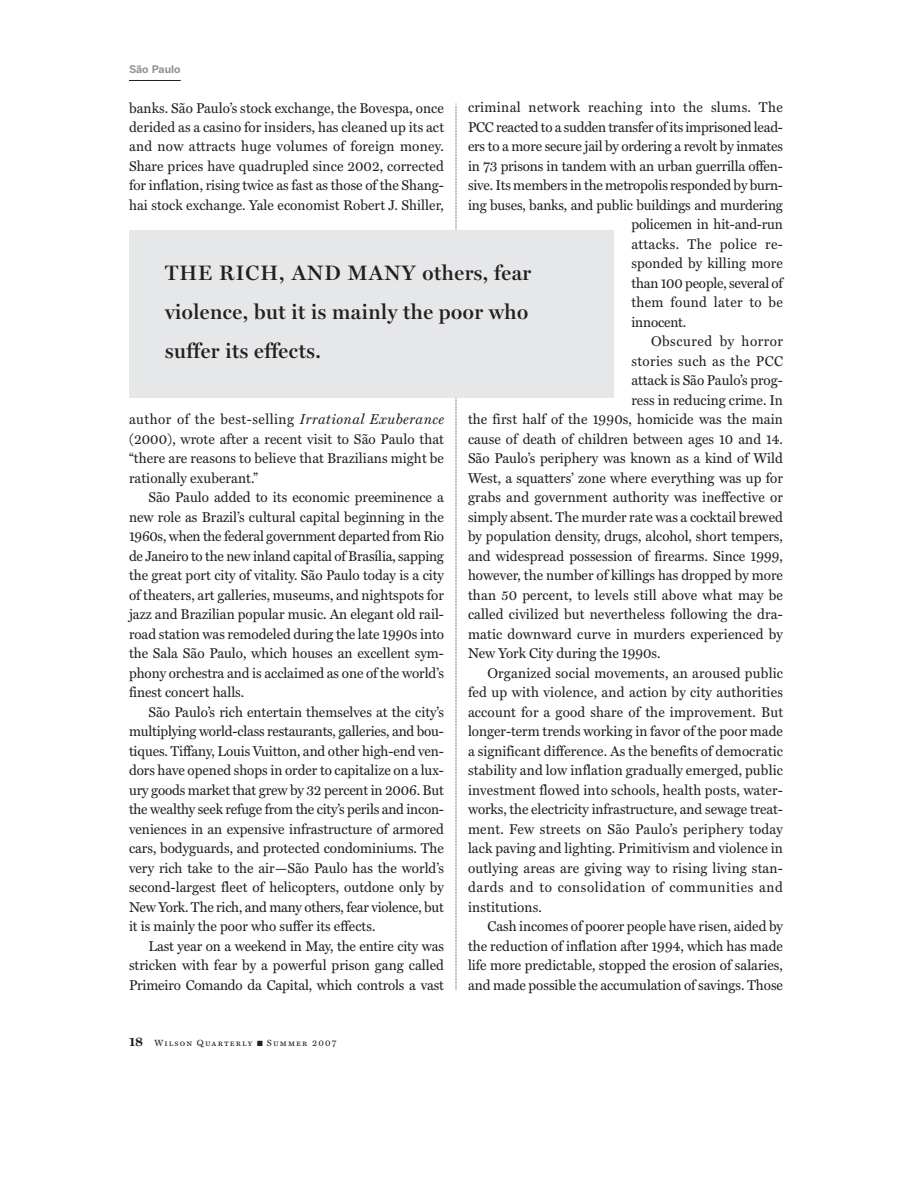
<style>
.page{position:relative;width:918px;height:1188px;background:#fff}
.page>*{position:absolute;margin:0;border:0;box-sizing:border-box;transform-origin:0 0}
.t1{font:600 21px/39px "Miller Display";letter-spacing:.025em;color:#231f20}
.t2{font:14.25px/19.5px "Miller Text";color:#231f20;text-align:justify;scale:.96 1}
.t3{font:14.25px "Miller Text";letter-spacing:.025em;color:#231f20;scale:.96 1}
.t4{font:14.25px "Miller Text";letter-spacing:-.02em;color:#231f20;scale:.96 1}
.t5{font:14.25px "Miller Text";letter-spacing:.02em;color:#231f20;scale:.96 1}
.t6{font:14.25px "Miller Text";letter-spacing:.04em;color:#231f20;scale:.96 1}
.t7{font:14.25px "Miller Text";letter-spacing:.035em;color:#231f20;scale:.96 1}
.t8{font:700 10.5px "Benton Sans";color:#939598}
.t9{font:9px "Miller Text Roman SC";letter-spacing:.125em;color:#231f20}
.s1{font-style:italic}
.s2{font-family:"Miller Text";font-weight:700;font-size:13.5px}
</style>
<div class="page">
<hr style="left:129px;top:80px;width:52px;height:1px;background:#231f20">
<svg style="left:456px;top:104px;width:1px;height:887px"></svg>
<div style="left:129px;top:230px;width:485px;height:168px;background:#e6e7e9"></div>
<p class="t8" style="left:129px;top:65px;width:53px">São Paulo</p>
<p class="t2" style="left:129px;top:99px;width:330px">banks. São Paulo’s stock exchange, the Bovespa, once derided as a casino for insiders, has cleaned up its act and now attracts huge volumes of foreign money.<br>Share prices have quadrupled since 2002, corrected for inflation, rising twice as fast as those of the Shang&shy;hai stock exchange. Yale economist Robert J. Shiller,</p>
<p class="t3" style="left:468px;top:102px;width:330px">criminal network reaching into the slums. The</p>
<p class="t4" style="left:468px;top:121px;width:330px">PCC reacted to a sudden transfer of its imprisoned lead-</p>
<p class="t2" style="left:468px;top:138px;width:330px">ers to a more secure jail by ordering a revolt by inmates</p>
<p class="t2" style="left:468px;top:157px;width:330px">in 73 prisons in tandem with an urban guerrilla offen-</p>
<p class="t2" style="left:468px;top:177px;width:330px">sive. Its members in the metropolis responded by burn-</p>
<p class="t2" style="left:468px;top:196px;width:330px">ing buses, banks, and public buildings and murdering</p>
<p class="t2" style="left:632px;top:216px;width:159px">policemen in hit-and-run</p>
<p class="t3" style="left:632px;top:238px;width:159px">attacks. The police re-</p>
<p class="t2" style="left:632px;top:255px;width:159px">sponded by killing more</p>
<p class="t2" style="left:632px;top:274px;width:159px">than 100 people, several of</p>
<p class="t3" style="left:632px;top:297px;width:159px">them found later to be</p>
<p class="t2" style="left:632px;top:313px;width:59px">innocent.</p>
<p class="t7" style="left:651px;top:336px;width:139px">Obscured by horror</p>
<p class="t3" style="left:632px;top:355px;width:159px">stories such as the PCC</p>
<p class="t2" style="left:632px;top:372px;width:159px">attack is São Paulo’s prog-</p>
<p class="t2" style="left:632px;top:391px;width:159px">ress in reducing crime. In</p>
<p class="t2" style="left:468px;top:411px;width:330px">the first half of the 1990s, homicide was the main</p>
<p class="t2" style="left:468px;top:430px;width:330px">cause of death of children between ages 10 and 14.</p>
<p class="t2" style="left:468px;top:450px;width:330px">São Paulo’s periphery was known as a kind of Wild</p>
<p class="t2" style="left:468px;top:469px;width:330px">West, a squatters’ zone where everything was up for</p>
<p class="t2" style="left:468px;top:489px;width:330px">grabs and government authority was ineffective or</p>
<p class="t2" style="left:468px;top:508px;width:330px">simply absent. The murder rate was a cocktail brewed</p>
<p class="t2" style="left:468px;top:528px;width:330px">by population density, drugs, alcohol, short tempers,</p>
<p class="t2" style="left:468px;top:547px;width:330px">and widespread possession of firearms. Since 1999,</p>
<p class="t2" style="left:468px;top:567px;width:330px">however, the number of killings has dropped by more</p>
<p class="t2" style="left:468px;top:586px;width:330px">than 50 percent, to levels still above what may be</p>
<p class="t2" style="left:468px;top:606px;width:330px">called civilized but nevertheless following the dra-</p>
<p class="t2" style="left:468px;top:625px;width:330px">matic downward curve in murders experienced by</p>
<p class="t2" style="left:468px;top:645px;width:202px">New York City during the 1990s.</p>
<p class="t2" style="left:487px;top:664px;width:309px">Organized social movements, an aroused public</p>
<p class="t2" style="left:468px;top:684px;width:330px">fed up with violence, and action by city authorities</p>
<p class="t2" style="left:468px;top:703px;width:330px">account for a good share of the improvement. But</p>
<p class="t2" style="left:468px;top:723px;width:330px">longer-term trends working in favor of the poor made</p>
<p class="t2" style="left:468px;top:742px;width:330px">a significant difference. As the benefits of democratic</p>
<p class="t2" style="left:468px;top:762px;width:330px">stability and low inflation gradually emerged, public</p>
<p class="t2" style="left:468px;top:781px;width:330px">investment flowed into schools, health posts, water-</p>
<p class="t2" style="left:468px;top:801px;width:330px">works, the electricity infrastructure, and sewage treat-</p>
<p class="t5" style="left:468px;top:823px;width:330px">ment. Few streets on São Paulo’s periphery today</p>
<p class="t2" style="left:468px;top:840px;width:330px">lack paving and lighting. Primitivism and violence in</p>
<p class="t2" style="left:468px;top:859px;width:330px">outlying areas are giving way to rising living stan-</p>
<p class="t6" style="left:468px;top:882px;width:330px">dards and to consolidation of communities and</p>
<p class="t2" style="left:468px;top:898px;width:79px">institutions.</p>
<p class="t2" style="left:487px;top:918px;width:309px">Cash incomes of poorer people have risen, aided by</p>
<p class="t2" style="left:468px;top:937px;width:330px">the reduction of inflation after 1994, which has made</p>
<p class="t2" style="left:468px;top:957px;width:330px">life more predictable, stopped the erosion of salaries,</p>
<p class="t2" style="left:468px;top:976px;width:330px">and made possible the accumulation of savings. Those</p>
<h1 class="t1" style="left:165px;top:256px;width:368px">THE RICH, AND MANY others, fear violence, but it is mainly the poor who suffer its effects.</h1>
<p class="t2" style="left:129px;top:411px;width:330px">author of the best-selling <span class="s1">Irrational Exuberance </span>(2000), wrote after a recent visit to São Paulo that “there are reasons to believe that Brazilians might be rationally exuberant.”</p>
<p class="t2" style="left:129px;top:489px;width:330px;text-indent:19px">São Paulo added to its economic preeminence a new role as Brazil’s cultural capital beginning in the 1960s, when the federal government departed from Rio de Janeiro to the new inland capital of Brasília, sapping the great port city of vitality. São Paulo today is a city of theaters, art galleries, museums, and nightspots for jazz and Brazilian popular music. An elegant old rail&shy;road station was remodeled during the late 1990s into the Sala São Paulo, which houses an excellent sym&shy;phony orchestra and is acclaimed as one of the world’s finest concert halls.</p>
<p class="t2" style="left:129px;top:703px;width:330px;text-indent:19px">São Paulo’s rich entertain themselves at the city’s multiplying world-class restaurants, galleries, and bou&shy;tiques. Tiffany, Louis Vuitton, and other high-end ven&shy;dors have opened shops in order to capitalize on a lux&shy;ury goods market that grew by 32 percent in 2006. But the wealthy seek refuge from the city’s perils and incon&shy;veniences in an expensive infrastructure of armored cars, bodyguards, and protected condominiums. The very rich take to the air—São Paulo has the world’s second-largest fleet of helicopters, outdone only by New York. The rich, and many others, fear violence, but it is mainly the poor who suffer its effects.</p>
<p class="t2" style="left:129px;top:937px;width:330px;text-indent:19px">Last year on a weekend in May, the entire city was stricken with fear by a powerful prison gang called Primeiro Comando da Capital, which controls a vast</p>
<p class="t9" style="left:129px;top:1037px;width:209px"><span class="s2">18</span> Wilson Quarterly ■ Summer 2007</p>
</div>
